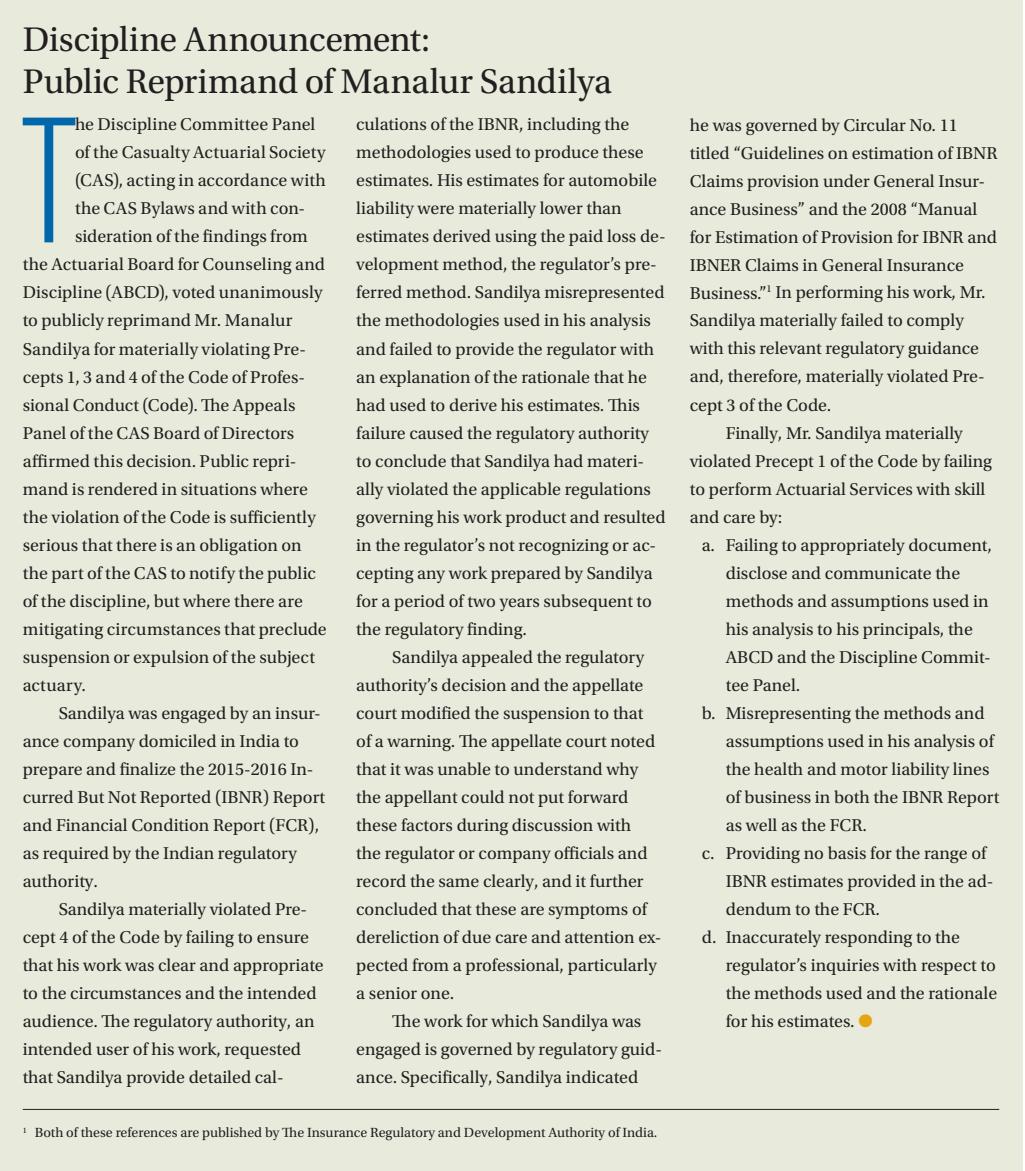
<style>
.page{position:relative;width:1025px;height:1171px;background:#fff}
.page>*{position:absolute;margin:0;border:0;box-sizing:border-box;transform-origin:0 0}
.t1{font:300 condensed 176.6px "Akzidenz Grotesk Pro";color:#0067aa}
.t2{font:36px/42px "Utopia Std";letter-spacing:-.01em;color:#231f20}
.t3{font:18px/28px "Utopia Std";color:#231f20}
.t4{font:14px "Utopia Std";color:#231f20}
.s1{color:#e7a512}
</style>
<div class="page">
<div style="left:0;top:1px;width:1022px;height:1169px;background:#e8ebdc"></div>
<hr style="left:23px;top:1108px;width:975px;height:1px;background:#231f20">
<h2 class="t2" style="left:23px;top:19px;width:590px">Discipline Announcement:<br>Public Reprimand of Manalur Sandilya</h2>
<h1 class="t1" style="left:21px;top:66px;width:57px">T</h1>
<p class="t3" style="left:75px;top:111px;width:242px">he Discipline Committee Panel</p>
<p class="t3" style="left:356px;top:111px;width:311px">culations of the IBNR, including the methodologies used to produce these estimates. His estimates for automobile liability were materially lower than estimates derived using the paid loss de&shy;velopment method, the regulator’s pre&shy;ferred method. Sandilya misrepresented the methodologies used in his analysis and failed to provide the regulator with an explanation of the rationale that he had used to derive his estimates. This failure caused the regulatory authority to conclude that Sandilya had materi&shy;ally violated the applicable regulations governing his work product and resulted in the regulator’s not recognizing or ac&shy;cepting any work prepared by Sandilya for a period of two years subsequent to the regulatory finding.</p>
<p class="t3" style="left:356px;top:643px;width:306px;text-indent:36px">Sandilya appealed the regulatory authority’s decision and the appellate court modified the suspension to that of a warning. The appellate court noted that it was unable to understand why the appellant could not put forward these factors during discussion with<br>the regulator or company officials and record the same clearly, and it further concluded that these are symptoms of dereliction of due care and attention ex&shy;pected from a professional, particularly a senior one.</p>
<p class="t3" style="left:356px;top:1007px;width:307px;text-indent:36px">The work for which Sandilya was engaged is governed by regulatory guid&shy;ance. Specifically, Sandilya indicated</p>
<p class="t3" style="left:75px;top:139px;width:252px">of the Casualty Actuarial Society</p>
<p class="t3" style="left:75px;top:167px;width:252px">(CAS), acting in accordance with</p>
<p class="t3" style="left:75px;top:195px;width:232px">the CAS Bylaws and with con-</p>
<p class="t3" style="left:75px;top:223px;width:234px">sideration of the findings from</p>
<p class="t3" style="left:23px;top:251px;width:304px">the Actuarial Board for Counseling and</p>
<p class="t3" style="left:23px;top:279px;width:302px">Discipline (ABCD), voted unanimously</p>
<p class="t3" style="left:23px;top:307px;width:271px">to publicly reprimand Mr. Manalur</p>
<p class="t3" style="left:23px;top:335px;width:285px">Sandilya for materially violating Pre-</p>
<p class="t3" style="left:23px;top:363px;width:284px">cepts 1, 3 and 4 of the Code of Profes-</p>
<p class="t3" style="left:23px;top:391px;width:274px">sional Conduct (Code). The Appeals</p>
<p class="t3" style="left:23px;top:419px;width:273px">Panel of the CAS Board of Directors</p>
<p class="t3" style="left:23px;top:447px;width:275px">affirmed this decision. Public repri-</p>
<p class="t3" style="left:23px;top:475px;width:287px">mand is rendered in situations where</p>
<p class="t3" style="left:23px;top:503px;width:295px">the violation of the Code is sufficiently</p>
<p class="t3" style="left:23px;top:531px;width:280px">serious that there is an obligation on</p>
<p class="t3" style="left:23px;top:559px;width:295px">the part of the CAS to notify the public</p>
<p class="t3" style="left:23px;top:587px;width:282px">of the discipline, but where there are</p>
<p class="t3" style="left:23px;top:615px;width:305px">mitigating circumstances that preclude</p>
<p class="t3" style="left:23px;top:643px;width:293px">suspension or expulsion of the subject</p>
<p class="t3" style="left:23px;top:671px;width:65px">actuary.</p>
<p class="t3" style="left:59px;top:699px;width:263px">Sandilya was engaged by an insur-</p>
<p class="t3" style="left:23px;top:727px;width:278px">ance company domiciled in India to</p>
<p class="t3" style="left:23px;top:755px;width:292px">prepare and finalize the 2015-2016 In-</p>
<p class="t3" style="left:23px;top:783px;width:304px">curred But Not Reported (IBNR) Report</p>
<p class="t3" style="left:23px;top:811px;width:298px">and Financial Condition Report (FCR),</p>
<p class="t3" style="left:23px;top:839px;width:276px">as required by the Indian regulatory</p>
<p class="t3" style="left:23px;top:867px;width:77px">authority.</p>
<p class="t3" style="left:59px;top:895px;width:250px">Sandilya materially violated Pre-</p>
<p class="t3" style="left:23px;top:923px;width:288px">cept 4 of the Code by failing to ensure</p>
<p class="t3" style="left:23px;top:951px;width:302px">that his work was clear and appropriate</p>
<p class="t3" style="left:23px;top:979px;width:295px">to the circumstances and the intended</p>
<p class="t3" style="left:23px;top:1007px;width:293px">audience. The regulatory authority, an</p>
<p class="t3" style="left:23px;top:1035px;width:280px">intended user of his work, requested</p>
<p class="t3" style="left:23px;top:1063px;width:262px">that Sandilya provide detailed cal-</p>
<p class="t4" style="left:23px;top:1125px;width:636px"><sup>1</sup> Both of these references are published by The Insurance Regulatory and Development Authority of India.</p>
<p class="t3" style="left:689px;top:111px;width:269px">he was governed by Circular No. 11</p>
<p class="t3" style="left:689px;top:139px;width:309px">titled “Guidelines on estimation of IBNR</p>
<p class="t3" style="left:689px;top:167px;width:297px">Claims provision under General Insur-</p>
<p class="t3" style="left:689px;top:195px;width:289px">ance Business” and the 2008 “Manual</p>
<p class="t3" style="left:689px;top:223px;width:309px">for Estimation of Provision for IBNR and</p>
<p class="t3" style="left:689px;top:251px;width:275px">IBNER Claims in General Insurance</p>
<p class="t3" style="left:689px;top:279px;width:297px">Business.”<sup>1</sup> In performing his work, Mr.</p>
<p class="t3" style="left:689px;top:307px;width:276px">Sandilya materially failed to comply</p>
<p class="t3" style="left:689px;top:335px;width:291px">with this relevant regulatory guidance</p>
<p class="t3" style="left:689px;top:363px;width:296px">and, therefore, materially violated Pre-</p>
<p class="t3" style="left:689px;top:391px;width:143px">cept 3 of the Code.</p>
<p class="t3" style="left:725px;top:419px;width:239px">Finally, Mr. Sandilya materially</p>
<p class="t3" style="left:689px;top:447px;width:304px">violated Precept 1 of the Code by failing</p>
<p class="t3" style="left:689px;top:475px;width:297px">to perform Actuarial Services with skill</p>
<p class="t3" style="left:689px;top:503px;width:94px">and care by:</p>
<p class="t3" style="left:701px;top:531px;width:291px">a. Failing to appropriately document,</p>
<p class="t3" style="left:725px;top:559px;width:236px">disclose and communicate the</p>
<p class="t3" style="left:725px;top:587px;width:264px">methods and assumptions used in</p>
<p class="t3" style="left:725px;top:615px;width:248px">his analysis to his principals, the</p>
<p class="t3" style="left:725px;top:643px;width:266px">ABCD and the Discipline Commit-</p>
<p class="t3" style="left:725px;top:671px;width:76px">tee Panel.</p>
<p class="t3" style="left:701px;top:699px;width:284px">b. Misrepresenting the methods and</p>
<p class="t3" style="left:725px;top:727px;width:269px">assumptions used in his analysis of</p>
<p class="t3" style="left:725px;top:755px;width:265px">the health and motor liability lines</p>
<p class="t3" style="left:725px;top:783px;width:275px">of business in both the IBNR Report</p>
<p class="t3" style="left:725px;top:811px;width:143px">as well as the FCR.</p>
<p class="t3" style="left:701px;top:839px;width:286px">c. Providing no basis for the range of</p>
<p class="t3" style="left:725px;top:867px;width:269px">IBNR estimates provided in the ad-</p>
<p class="t3" style="left:725px;top:895px;width:156px">dendum to the FCR.</p>
<p class="t3" style="left:701px;top:923px;width:259px">d. Inaccurately responding to the</p>
<p class="t3" style="left:725px;top:951px;width:271px">regulator’s inquiries with respect to</p>
<p class="t3" style="left:725px;top:979px;width:273px">the methods used and the rationale</p>
<p class="t3" style="left:725px;top:1007px;width:148px">for his estimates. <span class="s1">●</span></p>
</div>
